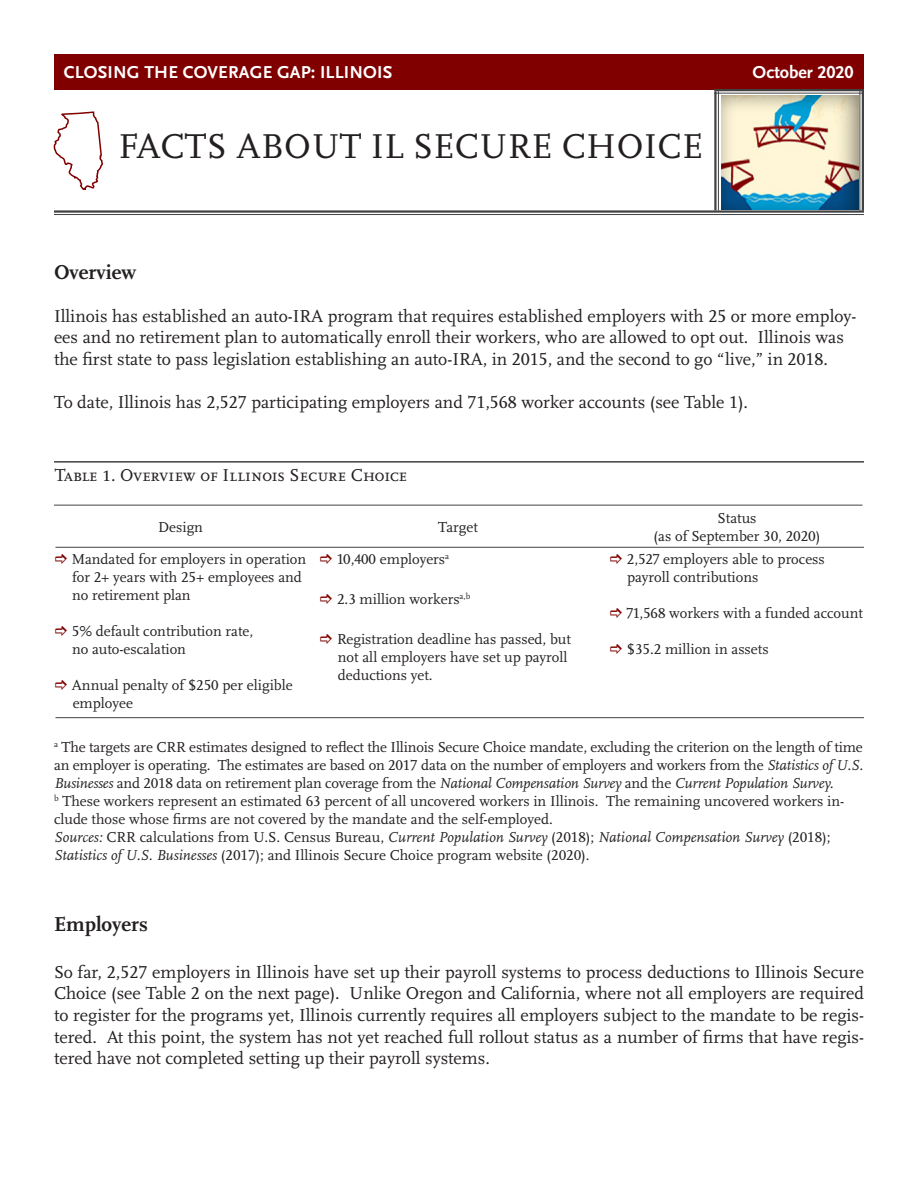
<style>
.page{position:relative;width:918px;height:1188px;background:#fff}
.page>*{position:absolute;margin:0;border:0;box-sizing:border-box;transform-origin:0 0}
.t1{font:36px "Scala OT";letter-spacing:.01em;color:#231f20}
.t2{font:700 21px "Scala OT";color:#231f20}
.t3{font:18px/21.6px "Scala OT";color:#231f20}
.t4{font:700 18px "Scala Sans OT";letter-spacing:.01em;color:#fff}
.t5{font:18px "Scala OT";letter-spacing:-.02em;color:#231f20}
.t6{font:15px/18px "Scala OT";color:#231f20}
.s1{font-style:italic}
</style>
<div class="page">
<div style="left:54px;top:54px;width:810px;height:35px;background:#800000"></div>
<hr style="left:54px;top:210px;width:810px;height:3px;background:#424242">
<hr style="left:54px;top:214px;width:810px;height:1px;background:#424242">
<hr style="left:54px;top:461px;width:810px;height:2px;background:#424242">
<hr style="left:54px;top:505px;width:808px;height:1px;background:#424242">
<hr style="left:56px;top:547px;width:808px;height:1px;background:#424242">
<hr style="left:56px;top:717px;width:808px;height:1px;background:#424242">
<img style="left:721px;top:95px;width:137px;height:114px">
<hr style="left:714px;top:91px;width:3px;height:119px;background:#424242">
<hr style="left:718px;top:91px;width:1px;height:119px;background:#424242">
<hr style="left:714px;top:89px;width:150px;height:2px;background:#424242">
<hr style="left:714px;top:93px;width:150px;height:1px;background:#424242">
<hr style="left:862px;top:89px;width:2px;height:122px;background:#424242">
<hr style="left:859px;top:89px;width:1px;height:122px;background:#424242">
<svg style="left:53px;top:111px;width:50px;height:80px"></svg>
<p class="t4" style="left:64px;top:62px;width:330px">CLOSING THE COVERAGE GAP: ILLINOIS</p>
<p class="t4" style="left:753px;top:62px;width:102px">October 2020</p>
<p class="t1" style="left:118px;top:127px;width:586px">FACTS ABOUT IL SECURE CHOICE</p>
<p class="t2" style="left:54px;top:260px;width:84px">Overview</p>
<p class="t3" style="left:54px;top:306px;width:804px">Illinois has established an auto-IRA program that requires established employers with 25 or more employ&shy;ees and no retirement plan to automatically enroll their workers, who are allowed to opt out. Illinois was the first state to pass legislation establishing an auto-IRA, in 2015, and the second to go “live,” in 2018.</p>
<p class="t3" style="left:54px;top:392px;width:696px">To date, Illinois has 2,527 participating employers and 71,568 worker accounts (see Table 1).</p>
<p class="t5" style="left:55px;top:465px;width:354px">Table 1. Overview of Illinois Secure Choice</p>
<p class="t6" style="left:158px;top:518px;width:46px">Design</p>
<p class="t6" style="left:438px;top:518px;width:41px">Target</p>
<p class="t6" style="left:72px;top:551px;width:236px">Mandated for employers in operation for 2+ years with 25+ employees and no retirement plan</p>
<p class="t6" style="left:72px;top:623px;width:183px">5% default contribution rate, no auto-escalation</p>
<p class="t6" style="left:72px;top:677px;width:222px">Annual penalty of $250 per eligible employee</p>
<p class="t6" style="left:337px;top:551px;width:114px">10,400 employers<sup>a</sup></p>
<p class="t6" style="left:337px;top:591px;width:135px">2.3 million workers<sup>a,b</sup></p>
<p class="t6" style="left:337px;top:630px;width:235px">Registration deadline has passed, but not all employers have set up payroll deductions yet.</p>
<p class="t6" style="left:717px;top:509px;width:41px">Status</p>
<p class="t6" style="left:654px;top:527px;width:168px">(as of September 30, 2020)</p>
<p class="t6" style="left:627px;top:551px;width:200px">2,527 employers able to process payroll contributions</p>
<p class="t6" style="left:627px;top:605px;width:238px">71,568 workers with a funded account</p>
<p class="t6" style="left:627px;top:641px;width:143px">$35.2 million in assets</p>
<p class="t6" style="left:54px;top:739px;width:811px;text-align:justify"><sup>a</sup> The targets are CRR estimates designed to reflect the Illinois Secure Choice mandate, excluding the criterion on the length of time an employer is operating. The estimates are based on 2017 data on the number of employers and workers from the <span class="s1">Statistics of U.S.<br>Businesses</span> and 2018 data on retirement plan coverage from the <span class="s1">National Compensation Survey</span> and the <span class="s1">Current Population Survey.</span></p>
<p class="t6" style="left:54px;top:793px;width:792px"><sup>b</sup> These workers represent an estimated 63 percent of all uncovered workers in Illinois. The remaining uncovered workers in&shy;clude those whose firms are not covered by the mandate and the self-employed.</p>
<p class="t6" style="left:54px;top:829px;width:778px"><span class="s1">Sources:</span> CRR calculations from U.S. Census Bureau, <span class="s1">Current Population Survey</span> (2018); <span class="s1">National Compensation Survey</span> (2018);<br><span class="s1">Statistics of U.S. Businesses</span> (2017); and Illinois Secure Choice program website (2020).</p>
<p class="t2" style="left:54px;top:912px;width:95px">Employers</p>
<p class="t3" style="left:54px;top:962px;width:812px;text-align:justify">So far, 2,527 employers in Illinois have set up their payroll systems to process deductions to Illinois Secure Choice (see Table 2 on the next page). Unlike Oregon and California, where not all employers are required to register for the programs yet, Illinois currently requires all employers subject to the mandate to be regis&shy;tered. At this point, the system has not yet reached full rollout status as a number of firms that have regis&shy;tered have not completed setting up their payroll systems.</p>
</div>
